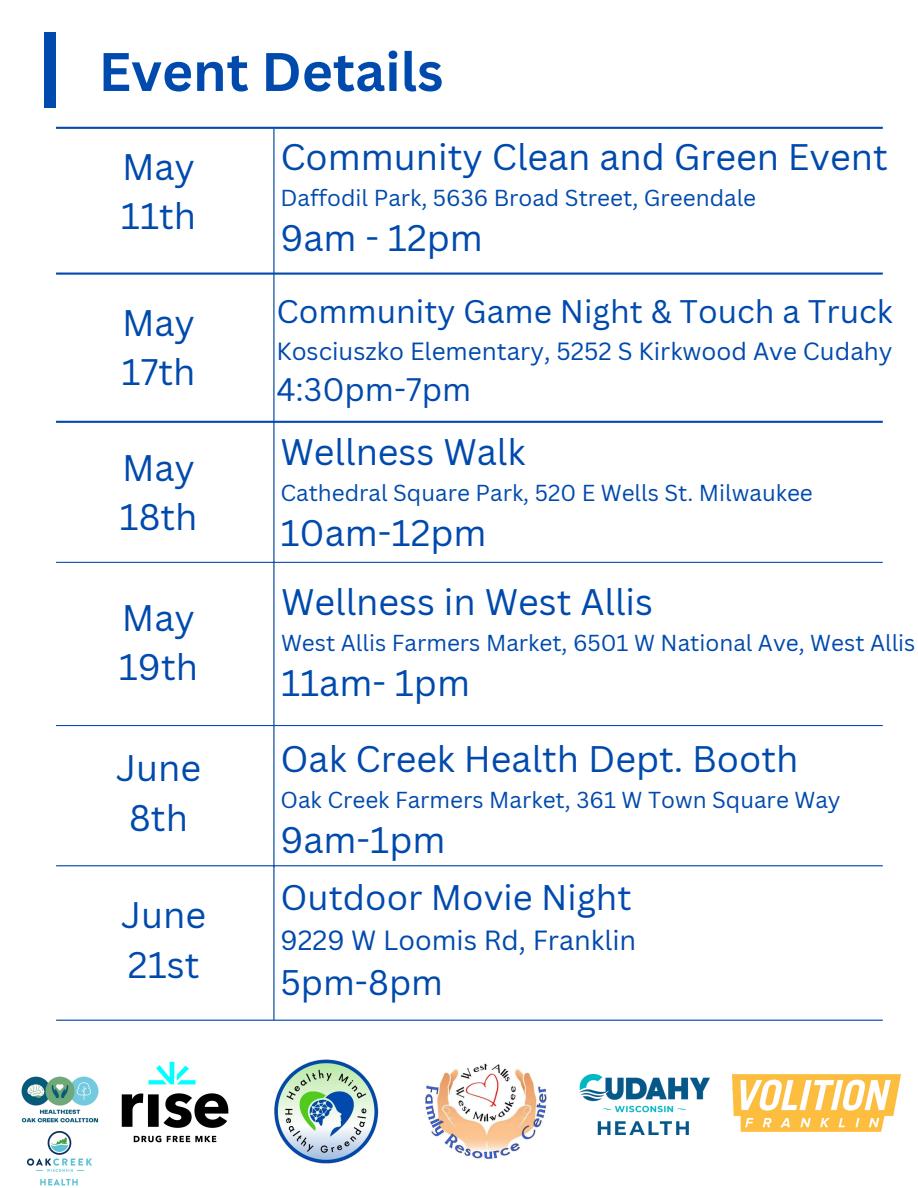
<style>
.page{position:relative;width:918px;height:1188px;background:#fff}
.page>*{position:absolute;margin:0;border:0;box-sizing:border-box;transform-origin:0 0}
.t1{font:700 53.1px "Canva Sans";color:#004aad}
.t2{font:36px/49.5px "Canva Sans";color:#004aad}
.t3{font:34.65px "Canva Sans";color:#004aad}
.t4{font:31.8px "Canva Sans";color:#004aad}
.t5{font:31.65px "Canva Sans";color:#004aad}
.t6{font:27px "Canva Sans";color:#004aad}
.t7{font:24.3px "Canva Sans";color:#004aad}
.t8{font:22.5px "Canva Sans";color:#004aad}
</style>
<div class="page">
<hr style="left:273px;top:129px;width:2px;height:891px;background:#004aad">
<hr style="left:56px;top:562px;width:827px;height:1px;background:#004aad">
<hr style="left:56px;top:725px;width:827px;height:1px;background:#004aad">
<hr style="left:56px;top:865px;width:827px;height:1px;background:#004aad">
<hr style="left:56px;top:1020px;width:827px;height:1px;background:#004aad">
<hr style="left:56px;top:127px;width:827px;height:2px;background:#004aad">
<hr style="left:56px;top:273px;width:827px;height:2px;background:#004aad">
<hr style="left:56px;top:421px;width:827px;height:2px;background:#004aad">
<div style="left:44px;top:32px;width:12px;height:76px;background:#004aad"></div>
<img style="left:21px;top:1076px;width:78px;height:47px">
<img style="left:28px;top:1131px;width:64px;height:55px">
<img style="left:579px;top:1074px;width:131px;height:61px">
<img style="left:733px;top:1074px;width:168px;height:58px">
<img style="left:121px;top:1061px;width:108px;height:82px">
<img style="left:274px;top:1059px;width:105px;height:105px">
<img style="left:425px;top:1063px;width:122px;height:97px">
<p class="t1" style="left:99px;top:34px;width:346px">Event Details</p>
<h2 class="t2" style="left:121px;top:141px;width:77px">May<br>11th</h2>
<h2 class="t2" style="left:122px;top:297px;width:75px">May<br>17th</h2>
<h2 class="t2" style="left:120px;top:442px;width:79px">May<br>18th</h2>
<p class="t2" style="left:119px;top:592px;width:81px">May<br>19th</p>
<h2 class="t2" style="left:280px;top:131px;width:609px">Community Clean and Green Event</h2>
<h3 class="t8" style="left:280px;top:182px;width:477px">Daffodil Park, 5636 Broad Street, Greendale</h3>
<p class="t2" style="left:280px;top:212px;width:204px">9am - 12pm</p>
<p class="t4" style="left:276px;top:289px;width:618px">Community Game Night &amp; Touch a Truck</p>
<p class="t7" style="left:276px;top:334px;width:618px">Kosciuszko Elementary, 5252 S Kirkwood Ave Cudahy</p>
<p class="t5" style="left:276px;top:367px;width:196px">4:30pm-7pm</p>
<p class="t2" style="left:280px;top:426px;width:247px">Wellness Walk</p>
<p class="t8" style="left:280px;top:477px;width:534px">Cathedral Square Park, 520 E Wells St. Milwaukee</p>
<p class="t2" style="left:280px;top:507px;width:208px">10am-12pm</p>
<p class="t2" style="left:281px;top:576px;width:374px">Wellness in West Allis</p>
<p class="t8" style="left:281px;top:627px;width:636px">West Allis Farmers Market, 6501 W National Ave, West Allis</p>
<p class="t2" style="left:281px;top:657px;width:191px">11am- 1pm</p>
<p class="t2" style="left:116px;top:743px;width:86px;text-align:center">June<br>8th</p>
<p class="t2" style="left:280px;top:733px;width:520px">Oak Creek Health Dept. Booth</p>
<p class="t8" style="left:280px;top:784px;width:562px">Oak Creek Farmers Market, 361 W Town Square Way</p>
<p class="t2" style="left:280px;top:814px;width:167px">9am-1pm</p>
<p class="t2" style="left:121px;top:890px;width:86px">June<br>21st</p>
<p class="t3" style="left:280px;top:873px;width:353px">Outdoor Movie Night</p>
<p class="t6" style="left:280px;top:921px;width:357px">9229 W Loomis Rd, Franklin</p>
<p class="t3" style="left:280px;top:958px;width:164px">5pm-8pm</p>
</div>
